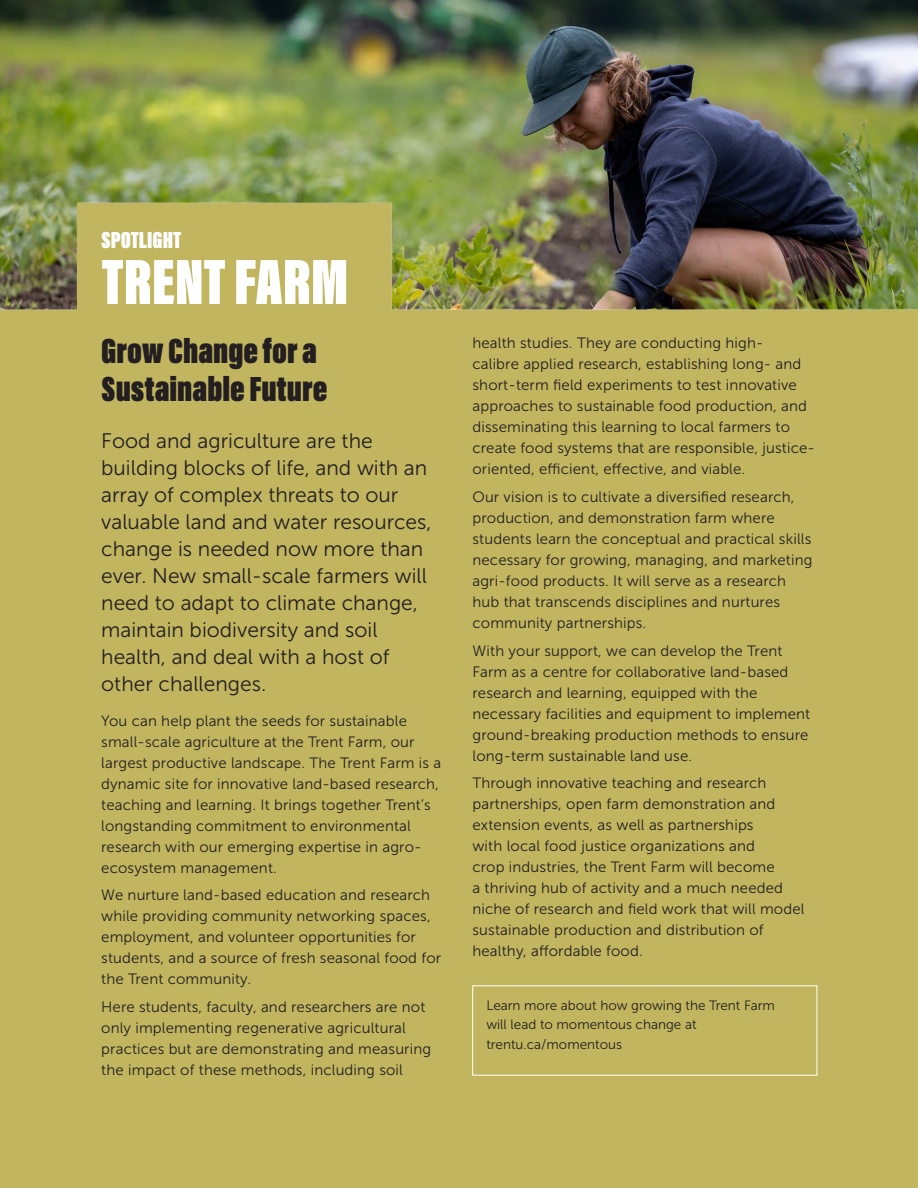
<style>
.page{position:relative;width:918px;height:1188px;background:#c1b560}
.page>*{position:absolute;margin:0;border:0;box-sizing:border-box;transform-origin:0 0}
.t1{font:66px "Acumin Variable Concept";letter-spacing:.005em;color:#fff}
.t2{font:36px/37.5px "Acumin Variable Concept";color:#231f20}
.t3{font:24px "Acumin Variable Concept";letter-spacing:-.005em;color:#fff}
.t4{font:21px/27px "Museo Sans 300";color:#231f20}
.t5{font:15px/21px "Museo Sans 300";letter-spacing:.01em;color:#231f20}
.t6{font:13.5px "Museo Sans 300";color:#231f20}
</style>
<div class="page">
<img style="left:0;top:0;width:918px;height:310px">
<p class="t3" style="left:101px;top:223px;width:82px">SPOTLIGHT</p>
<p class="t1" style="left:101px;top:236px;width:249px">TRENT FARM</p>
<p class="t2" style="left:101px;top:331px;width:228px">Grow Change for a<br>Sustainable Future</p>
<p class="t4" style="left:101px;top:428px;width:332px">Food and agriculture are the building blocks of life, and with an array of complex threats to our valuable land and water resources, change is needed now more than ever. New small-scale farmers will need to adapt to climate change, maintain biodiversity and soil health, and deal with a host of other challenges.</p>
<p class="t5" style="left:101px;top:710px;width:342px">You can help plant the seeds for sustainable small-scale agriculture at the Trent Farm, our largest productive landscape. The Trent Farm is a dynamic site for innovative land-based research, teaching and learning. It brings together Trent’s longstanding commitment to environmental research with our emerging expertise in agro&shy;ecosystem management.</p>
<p class="t5" style="left:101px;top:885px;width:341px">We nurture land-based education and research while providing community networking spaces, employment, and volunteer opportunities for students, and a source of fresh seasonal food for the Trent community.</p>
<p class="t5" style="left:101px;top:997px;width:331px">Here students, faculty, and researchers are not only implementing regenerative agricultural practices but are demonstrating and measuring the impact of these methods, including soil</p>
<p class="t5" style="left:472px;top:333px;width:344px">health studies. They are conducting high-<br>calibre applied research, establishing long- and short-term field experiments to test innovative approaches to sustainable food production, and disseminating this learning to local farmers to create food systems that are responsible, justice&shy;oriented, efficient, effective, and viable.</p>
<p class="t5" style="left:472px;top:486px;width:342px">Our vision is to cultivate a diversified research, production, and demonstration farm where students learn the conceptual and practical skills necessary for growing, managing, and marketing agri-food products. It will serve as a research hub that transcends disciplines and nurtures community partnerships.</p>
<p class="t5" style="left:472px;top:640px;width:339px">With your support, we can develop the Trent Farm as a centre for collaborative land-based research and learning, equipped with the necessary facilities and equipment to implement ground-breaking production methods to ensure long-term sustainable land use.</p>
<p class="t5" style="left:472px;top:773px;width:334px">Through innovative teaching and research partnerships, open farm demonstration and extension events, as well as partnerships<br>with local food justice organizations and<br>crop industries, the Trent Farm will become<br>a thriving hub of activity and a much needed niche of research and field work that will model sustainable production and distribution of healthy, affordable food.</p>
<p class="t6" style="left:486px;top:998px;width:290px">Learn more about how growing the Trent Farm</p>
<p class="t6" style="left:486px;top:1017px;width:212px">will lead to momentous change at</p>
<p class="t6" style="left:486px;top:1037px;width:137px">trentu.ca/momentous</p>
</div>
